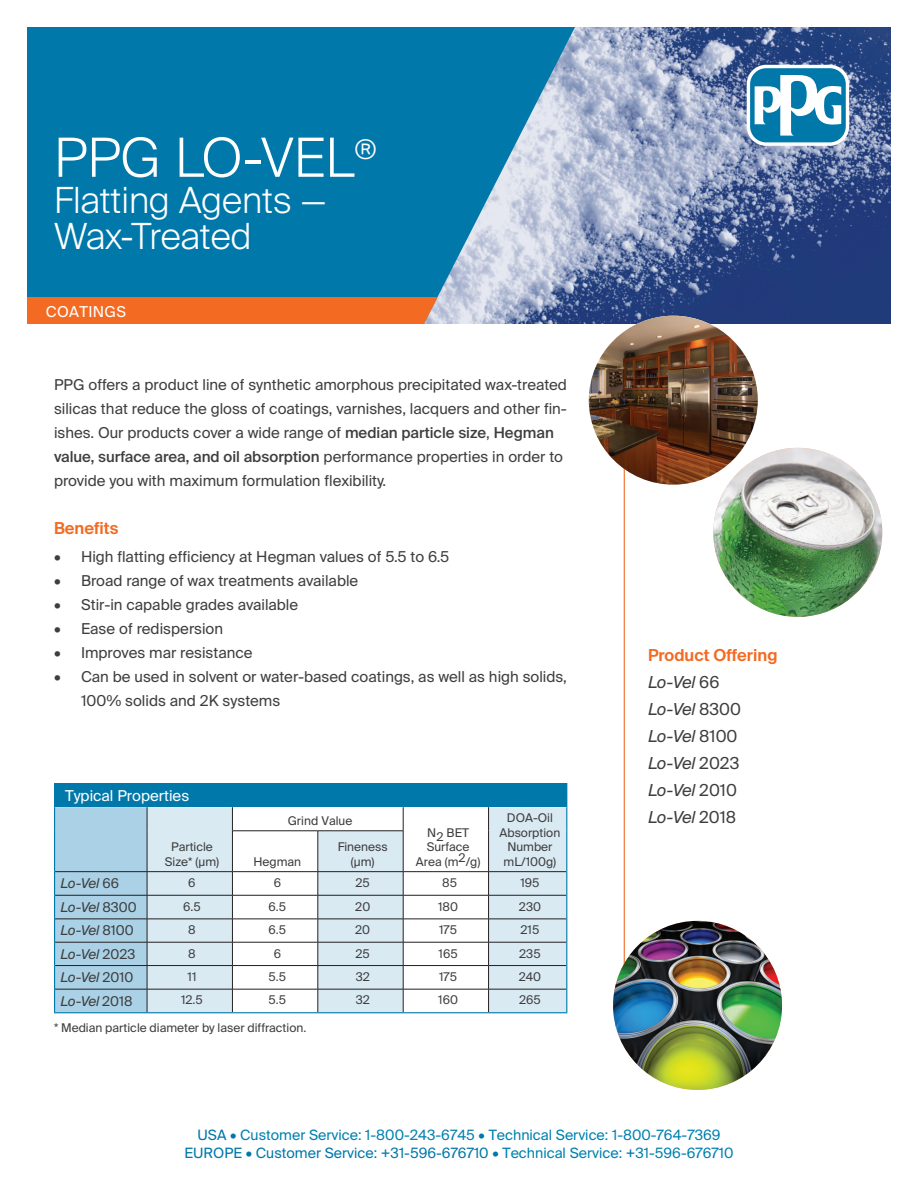
<style>
.page{position:relative;width:918px;height:1188px;background:#fff}
.page>*{position:absolute;margin:0;border:0;box-sizing:border-box;transform-origin:0 0}
.t1{font:300 54px "Suisse Intl";color:#fff}
.t2{font:300 36px/36px "Suisse Intl";color:#fff}
.t3{font:italic 16.5px/27px "Suisse Intl";letter-spacing:-.015em;color:#3e3e3f}
.t4{font:600 16.5px "Suisse Intl";color:#f36b23}
.t5{font:15px/24px "Suisse Intl";color:#3e3e3f}
.t6{font:15px "Suisse Intl";color:#fff}
.t7{font:15px "Suisse Intl";letter-spacing:.025em;color:#fff}
.t8{font:14.25px/18px "Suisse Intl";color:#0081b0;text-align:center}
.t9{font:italic 13.5px "Suisse Intl";letter-spacing:-.015em;color:#3e3e3f}
.t10{font:12px/14.4px "Suisse Intl";color:#3e3e3f;text-align:center}
.s1{font-weight:500}
.s2{font-style:normal}
.s3{font-weight:600;font-style:normal;color:#f36b23}
.s4{color:#0078aa}
</style>
<div class="page">
<hr style="left:624px;top:383px;width:1px;height:623px;background:#f36b23">
<img style="left:575px;top:27px;width:316px;height:297px">
<img style="left:713px;top:448px;width:169px;height:169px;border-radius:84px">
<img style="left:589px;top:316px;width:169px;height:169px;border-radius:84px">
<img style="left:613px;top:921px;width:169px;height:169px;border-radius:84px">
<div style="left:27px;top:27px;width:351px;height:297px;background:#0078aa"></div>
<svg style="left:378px;top:27px;width:197px;height:297px;background:#4c98be"></svg>
<div style="left:27px;top:297px;width:290px;height:27px;background:#f36b23"></div>
<div style="left:747px;top:65px;width:102px;height:81px;background:#fff;border-radius:19px"></div>
<div style="left:750px;top:68px;width:96px;height:74px;background:#0078aa;border-radius:16px"></div>
<svg style="left:755px;top:75px;width:86px;height:61px"></svg>
<div style="left:317px;top:297px;width:121px;height:27px;background:#f36b23"></div>
<div style="left:55px;top:784px;width:512px;height:23px;background:#0078aa"></div>
<div style="left:148px;top:807px;width:418px;height:205px;background:#daeaf3"></div>
<svg style="left:233px;top:807px;width:255px;height:205px"></svg>
<hr style="left:54px;top:783px;width:93px;height:1px;background:#0078aa">
<hr style="left:147px;top:783px;width:85px;height:1px;background:#0078aa">
<hr style="left:232px;top:783px;width:86px;height:1px;background:#0078aa">
<hr style="left:318px;top:783px;width:85px;height:1px;background:#0078aa">
<hr style="left:403px;top:783px;width:86px;height:1px;background:#0078aa">
<hr style="left:489px;top:783px;width:78px;height:1px;background:#0078aa">
<svg style="left:566px;top:807px;width:1px;height:24px"></svg>
<hr style="left:566px;top:831px;width:1px;height:41px;background:#0078aa">
<svg style="left:566px;top:872px;width:1px;height:140px"></svg>
<hr style="left:147px;top:1012px;width:85px;height:1px;background:#0078aa">
<hr style="left:232px;top:1012px;width:86px;height:1px;background:#0078aa">
<hr style="left:318px;top:1012px;width:85px;height:1px;background:#0078aa">
<hr style="left:403px;top:1012px;width:86px;height:1px;background:#0078aa">
<hr style="left:489px;top:1012px;width:78px;height:1px;background:#0078aa">
<svg style="left:232px;top:807px;width:1px;height:24px"></svg>
<svg style="left:403px;top:807px;width:1px;height:24px"></svg>
<svg style="left:488px;top:807px;width:1px;height:24px"></svg>
<hr style="left:232px;top:831px;width:86px;height:1px;background:#231f20">
<hr style="left:232px;top:831px;width:1px;height:40px;background:#231f20">
<hr style="left:318px;top:831px;width:85px;height:1px;background:#231f20">
<hr style="left:318px;top:831px;width:1px;height:40px;background:#231f20">
<hr style="left:403px;top:831px;width:1px;height:40px;background:#231f20">
<hr style="left:488px;top:831px;width:1px;height:40px;background:#231f20">
<hr style="left:147px;top:871px;width:85px;height:1px;background:#231f20">
<hr style="left:232px;top:871px;width:86px;height:1px;background:#231f20">
<hr style="left:318px;top:871px;width:85px;height:1px;background:#231f20">
<hr style="left:403px;top:871px;width:86px;height:1px;background:#231f20">
<hr style="left:489px;top:871px;width:77px;height:1px;background:#231f20">
<hr style="left:147px;top:895px;width:85px;height:1px;background:#231f20">
<hr style="left:232px;top:895px;width:86px;height:1px;background:#231f20">
<hr style="left:318px;top:895px;width:85px;height:1px;background:#231f20">
<hr style="left:403px;top:895px;width:86px;height:1px;background:#231f20">
<hr style="left:489px;top:895px;width:77px;height:1px;background:#231f20">
<hr style="left:147px;top:919px;width:85px;height:1px;background:#231f20">
<hr style="left:232px;top:919px;width:86px;height:1px;background:#231f20">
<hr style="left:318px;top:919px;width:85px;height:1px;background:#231f20">
<hr style="left:403px;top:919px;width:86px;height:1px;background:#231f20">
<hr style="left:489px;top:919px;width:77px;height:1px;background:#231f20">
<hr style="left:147px;top:942px;width:85px;height:1px;background:#231f20">
<hr style="left:232px;top:942px;width:86px;height:1px;background:#231f20">
<hr style="left:318px;top:942px;width:85px;height:1px;background:#231f20">
<hr style="left:403px;top:942px;width:86px;height:1px;background:#231f20">
<hr style="left:489px;top:942px;width:77px;height:1px;background:#231f20">
<hr style="left:147px;top:965px;width:85px;height:1px;background:#231f20">
<hr style="left:232px;top:965px;width:86px;height:1px;background:#231f20">
<hr style="left:318px;top:965px;width:85px;height:1px;background:#231f20">
<hr style="left:403px;top:965px;width:86px;height:1px;background:#231f20">
<hr style="left:489px;top:965px;width:77px;height:1px;background:#231f20">
<hr style="left:147px;top:989px;width:85px;height:1px;background:#231f20">
<svg style="left:54px;top:784px;width:94px;height:229px;background:#91c0d7"></svg>
<hr style="left:232px;top:989px;width:86px;height:1px;background:#231f20">
<svg style="left:232px;top:872px;width:1px;height:140px"></svg>
<hr style="left:318px;top:989px;width:85px;height:1px;background:#231f20">
<svg style="left:318px;top:872px;width:1px;height:140px"></svg>
<hr style="left:403px;top:989px;width:86px;height:1px;background:#231f20">
<svg style="left:403px;top:872px;width:1px;height:140px"></svg>
<hr style="left:489px;top:989px;width:77px;height:1px;background:#231f20">
<svg style="left:488px;top:872px;width:1px;height:140px"></svg>
<h1 class="t1" style="left:54px;top:126px;width:324px">PPG LO-VEL<sup>®</sup></h1>
<h2 class="t2" style="left:54px;top:182px;width:274px">Flatting Agents —<br>Wax-Treated</h2>
<p class="t7" style="left:46px;top:302px;width:82px">COATINGS</p>
<p class="t5" style="left:54px;top:372px;width:515px">PPG offers a product line of synthetic amorphous precipitated wax-treated silicas that reduce the gloss of coatings, varnishes, lacquers and other fin&shy;ishes. Our products cover a wide range of <span class="s1">median particle size</span>, <span class="s1">Hegman value, surface area, and oil absorption</span> performance properties in order to provide you with maximum formulation flexibility.</p>
<p class="t4" style="left:54px;top:518px;width:66px">Benefits</p>
<p class="t5" style="left:54px;top:545px;width:397px">• High flatting efficiency at Hegman values of 5.5 to 6.5</p>
<p class="t5" style="left:54px;top:569px;width:306px">• Broad range of wax treatments available</p>
<p class="t5" style="left:54px;top:593px;width:246px">• Stir-in capable grades available</p>
<p class="t5" style="left:54px;top:617px;width:171px">• Ease of redispersion</p>
<p class="t5" style="left:54px;top:641px;width:200px">• Improves mar resistance</p>
<p class="t5" style="left:81px;top:665px;width:487px;text-indent:-27px">• Can be used in solvent or water-based coatings, as well as high solids,<br>100% solids and 2K systems</p>
<p class="t6" style="left:65px;top:787px;width:126px">Typical Properties</p>
<p class="t10" style="left:165px;top:840px;width:56px">Particle<br>Size* (μm)</p>
<p class="t10" style="left:500px;top:811px;width:62px">DOA-Oil<br>Absorption<br>Number</p>
<p class="t10" style="left:288px;top:813px;width:66px">Grind Value</p>
<p class="t10" style="left:416px;top:825px;width:66px">N2 BET<br>Surface<br>Area (m2/g)</p>
<p class="t10" style="left:338px;top:840px;width:51px">Fineness (μm)</p>
<p class="t10" style="left:254px;top:854px;width:49px">Hegman</p>
<p class="t10" style="left:504px;top:854px;width:54px">mL/100g)</p>
<p class="t9" style="left:61px;top:875px;width:60px">Lo-Vel <span class="s2">66</span></p>
<p class="t10" style="left:188px;top:876px;width:9px">6</p>
<p class="t10" style="left:274px;top:876px;width:9px">6</p>
<p class="t10" style="left:356px;top:876px;width:16px">25</p>
<p class="t10" style="left:442px;top:876px;width:16px">85</p>
<p class="t10" style="left:520px;top:876px;width:21px">195</p>
<p class="t9" style="left:61px;top:899px;width:78px">Lo-Vel <span class="s2">8300</span></p>
<p class="t10" style="left:183px;top:899px;width:19px">6.5</p>
<p class="t10" style="left:269px;top:899px;width:19px">6.5</p>
<p class="t10" style="left:355px;top:899px;width:17px">20</p>
<p class="t10" style="left:438px;top:899px;width:21px">180</p>
<p class="t10" style="left:519px;top:899px;width:24px">230</p>
<p class="t9" style="left:61px;top:923px;width:75px">Lo-Vel <span class="s2">8100</span></p>
<p class="t10" style="left:188px;top:923px;width:9px">8</p>
<p class="t10" style="left:269px;top:923px;width:19px">6.5</p>
<p class="t10" style="left:355px;top:923px;width:17px">20</p>
<p class="t10" style="left:439px;top:923px;width:19px">175</p>
<p class="t10" style="left:521px;top:923px;width:20px">215</p>
<p class="t9" style="left:61px;top:946px;width:76px">Lo-Vel <span class="s2">2023</span></p>
<p class="t10" style="left:188px;top:946px;width:9px">8</p>
<p class="t10" style="left:274px;top:946px;width:9px">6</p>
<p class="t10" style="left:356px;top:946px;width:16px">25</p>
<p class="t10" style="left:439px;top:946px;width:21px">165</p>
<p class="t10" style="left:519px;top:946px;width:23px">235</p>
<p class="t9" style="left:61px;top:969px;width:74px">Lo-Vel <span class="s2">2010</span></p>
<p class="t10" style="left:188px;top:969px;width:10px">11</p>
<p class="t10" style="left:269px;top:969px;width:19px">5.5</p>
<p class="t10" style="left:356px;top:969px;width:16px">32</p>
<p class="t10" style="left:439px;top:969px;width:19px">175</p>
<p class="t10" style="left:519px;top:969px;width:24px">240</p>
<p class="t9" style="left:61px;top:993px;width:74px">Lo-Vel <span class="s2">2018</span></p>
<p class="t10" style="left:181px;top:993px;width:23px">12.5</p>
<p class="t10" style="left:269px;top:993px;width:19px">5.5</p>
<p class="t10" style="left:356px;top:993px;width:16px">32</p>
<p class="t10" style="left:438px;top:993px;width:21px">160</p>
<p class="t10" style="left:519px;top:993px;width:23px">265</p>
<p class="t10" style="left:54px;top:1021px;width:254px">* Median particle diameter by laser diffraction.</p>
<p class="t3" style="left:648px;top:641px;width:131px"><span class="s3">Product Offering<br></span>Lo-Vel <span class="s2">66<br></span>Lo-Vel <span class="s2">8300<br></span>Lo-Vel <span class="s2">8100<br></span>Lo-Vel <span class="s2">2023<br></span>Lo-Vel <span class="s2">2010<br></span>Lo-Vel <span class="s2">2018</span></p>
<p class="t8" style="left:184px;top:1126px;width:551px"><span class="s4">USA •</span> Customer Service: 1-800-243-6745 <span class="s4">•</span> Technical Service: 1-800-764-7369<br><span class="s4">EUROPE • Customer Service: +31-596-676710 •</span> Technical Service: <span class="s4">+</span>31-596-676710</p>
</div>
